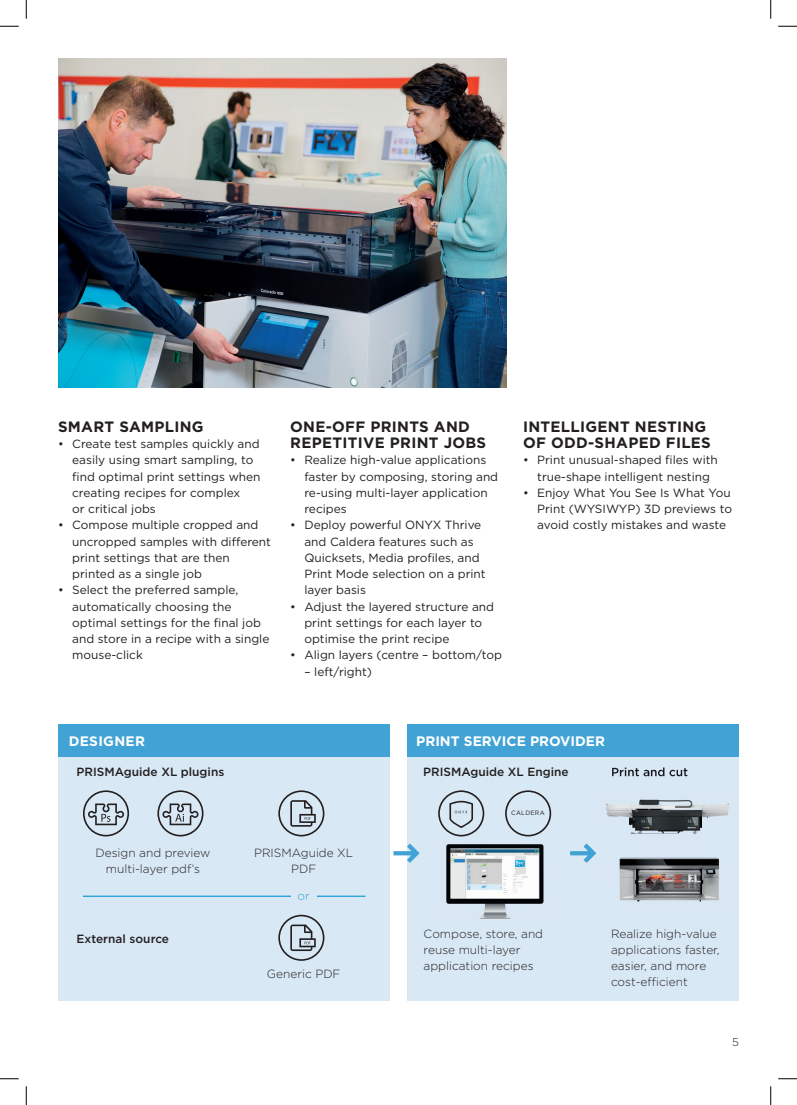
<style>
.page{position:relative;width:797px;height:1105px;background:#fff}
.page>*{position:absolute;margin:0;border:0;box-sizing:border-box;transform-origin:0 0}
.t1{font:700 15px/16.2px "Gotham";letter-spacing:.02em;color:#231f20}
.t2{font:700 13.75px "Gotham";color:#fff}
.t3{font:700 13.75px "Gotham";letter-spacing:.02em;color:#fff}
.t4{font:11.88px/16.2px "Gotham";color:#231f20}
.t5{font:300 11.88px/16.2px "Gotham";color:#231f20;text-align:center}
.t6{font:500 11.88px "Gotham";color:#231f20}
.t7{font:300 11.88px "Gotham";color:#41a3d5}
.t8{font:300 11.25px "Gotham";color:#231f20}
.t9{font:6.25px "Gotham";letter-spacing:.04em;color:#231f20}
</style>
<div class="page">
<img style="left:58px;top:58px;width:448px;height:329px">
<div style="left:58px;top:724px;width:331px;height:33px;background:#41a3d5"></div>
<div style="left:58px;top:757px;width:331px;height:244px;background:#d8e8f4"></div>
<div style="left:407px;top:724px;width:331px;height:33px;background:#41a3d5"></div>
<div style="left:407px;top:757px;width:331px;height:244px;background:#d8e8f4"></div>
<svg style="left:83px;top:790px;width:46px;height:46px"></svg>
<svg style="left:157px;top:790px;width:46px;height:46px"></svg>
<svg style="left:278px;top:790px;width:46px;height:46px"></svg>
<svg style="left:278px;top:915px;width:46px;height:46px"></svg>
<hr style="left:83px;top:896px;width:208px;height:1px;background:#189bd4">
<hr style="left:317px;top:896px;width:48px;height:1px;background:#189bd4">
<svg style="left:393px;top:843px;width:26px;height:20px"></svg>
<img style="left:446px;top:845px;width:98px;height:74px">
<svg style="left:438px;top:790px;width:46px;height:46px"></svg>
<svg style="left:505px;top:790px;width:46px;height:46px"></svg>
<img style="left:738px;top:858px;width:1px;height:57px">
<img style="left:619px;top:858px;width:6px;height:43px">
<img style="left:625px;top:858px;width:95px;height:44px">
<img style="left:606px;top:763px;width:133px;height:95px">
<img style="left:612px;top:767px;width:75px;height:9px">
<svg style="left:570px;top:843px;width:26px;height:20px"></svg>
<svg style="left:0;top:25px;width:19px;height:2px"></svg>
<svg style="left:778px;top:25px;width:19px;height:2px"></svg>
<svg style="left:0;top:1078px;width:19px;height:1px"></svg>
<svg style="left:778px;top:1078px;width:19px;height:1px"></svg>
<svg style="left:25px;top:0;width:2px;height:19px"></svg>
<svg style="left:25px;top:1086px;width:2px;height:19px"></svg>
<svg style="left:770px;top:0;width:1px;height:19px"></svg>
<svg style="left:770px;top:1086px;width:1px;height:19px"></svg>
<p class="t1" style="left:58px;top:418px;width:147px">SMART SAMPLING</p>
<p class="t4" style="left:72px;top:436px;width:190px;text-indent:-14px">• Create test samples quickly and easily using smart sampling, to find optimal print settings when creating recipes for complex<br>or critical jobs</p>
<p class="t4" style="left:72px;top:517px;width:200px;text-indent:-14px">• Compose multiple cropped and uncropped samples with different print settings that are then printed as a single job</p>
<p class="t4" style="left:72px;top:582px;width:199px;text-indent:-14px">• Select the preferred sample, automatically choosing the optimal settings for the final job and store in a recipe with a single mouse-click</p>
<p class="t1" style="left:290px;top:418px;width:197px">ONE-OFF PRINTS AND<br>REPETITIVE PRINT JOBS</p>
<p class="t4" style="left:304px;top:452px;width:195px;text-indent:-14px">• Realize high-value applications faster by composing, storing and re-using multi-layer application recipes</p>
<p class="t4" style="left:304px;top:517px;width:183px;text-indent:-14px">• Deploy powerful ONYX Thrive and Caldera features such as<br>Quicksets, Media profiles, and<br>Print Mode selection on a print layer basis</p>
<p class="t4" style="left:304px;top:598px;width:191px;text-indent:-14px">• Adjust the layered structure and print settings for each layer to optimise the print recipe</p>
<p class="t4" style="left:290px;top:647px;width:213px">• Align layers (centre – bottom/top</p>
<p class="t4" style="left:304px;top:663px;width:69px">– left/right)</p>
<p class="t1" style="left:523px;top:418px;width:189px">INTELLIGENT NESTING<br>OF ODD-SHAPED FILES</p>
<p class="t4" style="left:523px;top:452px;width:196px;text-align:center">• Print unusual-shaped files with true-shape intelligent nesting</p>
<p class="t4" style="left:537px;top:484px;width:196px;text-align:justify;text-indent:-14px">• Enjoy What You See Is What You Print (WYSIWYP) 3D previews to avoid costly mistakes and waste</p>
<p class="t3" style="left:69px;top:732px;width:78px">DESIGNER</p>
<p class="t2" style="left:416px;top:732px;width:190px">PRINT SERVICE PROVIDER</p>
<p class="t6" style="left:77px;top:764px;width:149px">PRISMAguide XL plugins</p>
<p class="t6" style="left:423px;top:764px;width:147px">PRISMAguide XL Engine</p>
<p class="t5" style="left:95px;top:844px;width:116px">Design and preview multi-layer pdf’s</p>
<p class="t6" style="left:77px;top:931px;width:94px">External source</p>
<p class="t5" style="left:254px;top:844px;width:101px">PRISMAguide XL<br>PDF</p>
<p class="t7" style="left:297px;top:888px;width:14px">or</p>
<p class="t5" style="left:267px;top:965px;width:75px">Generic PDF</p>
<p class="t9" style="left:511px;top:809px;width:35px">CALDERA</p>
<p class="t5" style="left:423px;top:925px;width:121px;text-align:left">Compose, store, and reuse multi-layer application recipes</p>
<p class="t5" style="left:611px;top:925px;width:110px;text-align:left">Realize high-value applications faster, easier, and more cost-efficient</p>
<p class="t8" style="left:732px;top:1035px;width:8px">5</p>
</div>
